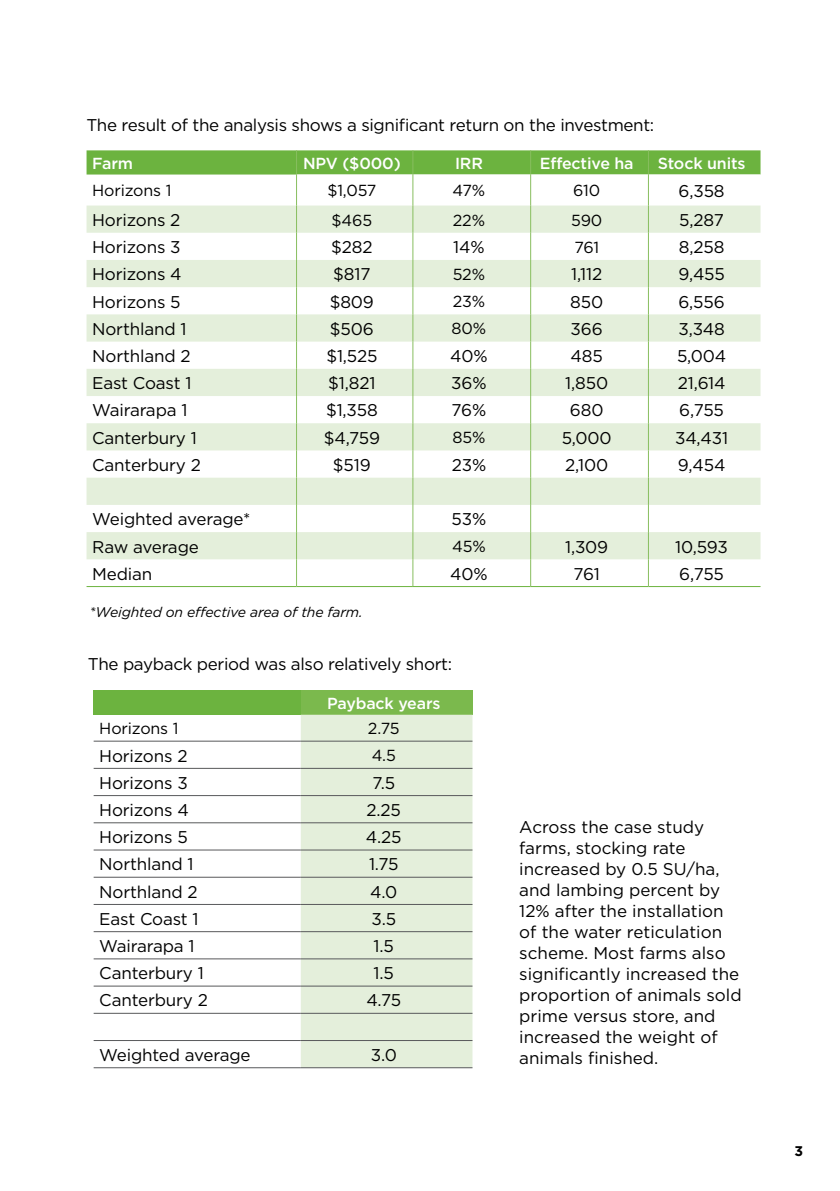
<style>
.page{position:relative;width:840px;height:1191px;background:#fff}
.page>*{position:absolute;margin:0;border:0;box-sizing:border-box;transform-origin:0 0}
.t1{font:17px/21px "Gotham";letter-spacing:-.01em;color:#000}
.t2{font:16px "Gotham";letter-spacing:-.01em;color:#000}
.t3{font:500 16px "Gotham";letter-spacing:-.01em;color:#fff}
.t4{font:italic 14px "Gotham";letter-spacing:-.01em;color:#000}
.t5{font:700 14px "Gotham";color:#000}
</style>
<div class="page">
<svg style="left:86px;top:174px;width:674px;height:412px"></svg>
<svg style="left:86px;top:205px;width:674px;height:354px;fill:#e4efdb"></svg>
<div style="left:86px;top:150px;width:674px;height:24px;background:#6cb33f"></div>
<hr style="left:296px;top:174px;width:1px;height:31px;background:#88be5f">
<hr style="left:412px;top:174px;width:1px;height:31px;background:#88be5f">
<hr style="left:530px;top:174px;width:1px;height:31px;background:#88be5f">
<hr style="left:647px;top:174px;width:1px;height:31px;background:#88be5f">
<svg style="left:296px;top:205px;width:1px;height:381px"></svg>
<svg style="left:412px;top:205px;width:1px;height:381px"></svg>
<svg style="left:530px;top:205px;width:1px;height:381px"></svg>
<svg style="left:647px;top:205px;width:1px;height:381px"></svg>
<hr style="left:86px;top:586px;width:210px;height:1px;background:#6cb33f">
<hr style="left:296px;top:586px;width:116px;height:1px;background:#6cb33f">
<hr style="left:412px;top:586px;width:118px;height:1px;background:#6cb33f">
<hr style="left:530px;top:586px;width:118px;height:1px;background:#6cb33f">
<hr style="left:648px;top:586px;width:112px;height:1px;background:#6cb33f">
<div style="left:94px;top:690px;width:206px;height:24px;background:#6cb33f"></div>
<div style="left:300px;top:690px;width:172px;height:24px;background:#7bb94d"></div>
<div style="left:300px;top:714px;width:172px;height:353px;background:#e4efdb"></div>
<hr style="left:94px;top:740px;width:206px;height:1px;background:#58595b">
<hr style="left:300px;top:740px;width:172px;height:1px;background:#58595b">
<hr style="left:94px;top:768px;width:206px;height:1px;background:#58595b">
<hr style="left:300px;top:768px;width:172px;height:1px;background:#58595b">
<hr style="left:94px;top:795px;width:206px;height:1px;background:#58595b">
<hr style="left:300px;top:795px;width:172px;height:1px;background:#58595b">
<hr style="left:94px;top:822px;width:206px;height:1px;background:#58595b">
<hr style="left:300px;top:822px;width:172px;height:1px;background:#58595b">
<hr style="left:94px;top:849px;width:206px;height:1px;background:#58595b">
<hr style="left:300px;top:849px;width:172px;height:1px;background:#58595b">
<hr style="left:94px;top:876px;width:206px;height:1px;background:#58595b">
<hr style="left:300px;top:876px;width:172px;height:1px;background:#58595b">
<hr style="left:94px;top:904px;width:206px;height:1px;background:#58595b">
<hr style="left:300px;top:904px;width:172px;height:1px;background:#58595b">
<hr style="left:94px;top:931px;width:206px;height:1px;background:#58595b">
<hr style="left:300px;top:931px;width:172px;height:1px;background:#58595b">
<hr style="left:94px;top:958px;width:206px;height:1px;background:#58595b">
<hr style="left:300px;top:958px;width:172px;height:1px;background:#58595b">
<hr style="left:94px;top:985px;width:206px;height:1px;background:#58595b">
<hr style="left:300px;top:985px;width:172px;height:1px;background:#58595b">
<hr style="left:94px;top:1012px;width:206px;height:1px;background:#58595b">
<hr style="left:300px;top:1012px;width:172px;height:1px;background:#58595b">
<hr style="left:94px;top:1040px;width:206px;height:1px;background:#58595b">
<hr style="left:300px;top:1040px;width:172px;height:1px;background:#58595b">
<hr style="left:94px;top:1067px;width:206px;height:1px;background:#58595b">
<hr style="left:300px;top:1067px;width:172px;height:1px;background:#58595b">
<p class="t1" style="left:86px;top:114px;width:569px">The result of the analysis shows a significant return on the investment:</p>
<p class="t3" style="left:92px;top:153px;width:42px">Farm</p>
<p class="t3" style="left:303px;top:153px;width:99px">NPV ($000)</p>
<p class="t3" style="left:454px;top:153px;width:29px">IRR</p>
<p class="t3" style="left:539px;top:153px;width:95px">Effective ha</p>
<p class="t3" style="left:657px;top:153px;width:89px">Stock units</p>
<p class="t2" style="left:92px;top:180px;width:81px">Horizons 1</p>
<p class="t2" style="left:327px;top:180px;width:50px">$1,057</p>
<p class="t2" style="left:452px;top:180px;width:34px">47%</p>
<p class="t2" style="left:573px;top:180px;width:28px">610</p>
<p class="t1" style="left:678px;top:180px;width:47px">6,358</p>
<p class="t1" style="left:92px;top:209px;width:90px">Horizons 2</p>
<p class="t2" style="left:331px;top:210px;width:42px">$465</p>
<p class="t2" style="left:452px;top:210px;width:34px">22%</p>
<p class="t2" style="left:570px;top:210px;width:33px">590</p>
<p class="t1" style="left:678px;top:209px;width:46px">5,287</p>
<p class="t1" style="left:92px;top:236px;width:90px">Horizons 3</p>
<p class="t1" style="left:331px;top:236px;width:43px">$282</p>
<p class="t1" style="left:453px;top:236px;width:33px">14%</p>
<p class="t2" style="left:574px;top:237px;width:26px">761</p>
<p class="t1" style="left:678px;top:236px;width:47px">8,258</p>
<p class="t1" style="left:92px;top:263px;width:91px">Horizons 4</p>
<p class="t1" style="left:333px;top:263px;width:39px">$817</p>
<p class="t2" style="left:452px;top:264px;width:34px">52%</p>
<p class="t1" style="left:571px;top:263px;width:33px">1,112</p>
<p class="t1" style="left:678px;top:263px;width:48px">9,455</p>
<p class="t1" style="left:92px;top:291px;width:90px">Horizons 5</p>
<p class="t1" style="left:329px;top:291px;width:46px">$809</p>
<p class="t2" style="left:452px;top:291px;width:34px">23%</p>
<p class="t1" style="left:570px;top:291px;width:34px">850</p>
<p class="t1" style="left:678px;top:291px;width:48px">6,556</p>
<p class="t1" style="left:92px;top:318px;width:96px">Northland 1</p>
<p class="t1" style="left:330px;top:318px;width:45px">$506</p>
<p class="t2" style="left:451px;top:318px;width:36px">80%</p>
<p class="t1" style="left:570px;top:318px;width:34px">366</p>
<p class="t1" style="left:678px;top:318px;width:48px">3,348</p>
<p class="t1" style="left:92px;top:345px;width:100px">Northland 2</p>
<p class="t1" style="left:326px;top:345px;width:53px">$1,525</p>
<p class="t1" style="left:450px;top:345px;width:39px">40%</p>
<p class="t1" style="left:570px;top:345px;width:34px">485</p>
<p class="t1" style="left:676px;top:345px;width:51px">5,004</p>
<p class="t1" style="left:92px;top:372px;width:101px">East Coast 1</p>
<p class="t1" style="left:328px;top:372px;width:49px">$1,821</p>
<p class="t1" style="left:451px;top:372px;width:37px">36%</p>
<p class="t1" style="left:565px;top:372px;width:44px">1,850</p>
<p class="t1" style="left:677px;top:372px;width:49px">21,614</p>
<p class="t1" style="left:92px;top:399px;width:97px">Wairarapa 1</p>
<p class="t1" style="left:326px;top:399px;width:53px">$1,358</p>
<p class="t1" style="left:451px;top:399px;width:36px">76%</p>
<p class="t1" style="left:569px;top:399px;width:35px">680</p>
<p class="t1" style="left:679px;top:399px;width:46px">6,755</p>
<p class="t1" style="left:92px;top:427px;width:106px">Canterbury 1</p>
<p class="t1" style="left:323px;top:427px;width:58px">$4,759</p>
<p class="t2" style="left:452px;top:427px;width:34px">85%</p>
<p class="t1" style="left:561px;top:427px;width:52px">5,000</p>
<p class="t1" style="left:674px;top:427px;width:55px">34,431</p>
<p class="t1" style="left:92px;top:454px;width:110px">Canterbury 2</p>
<p class="t1" style="left:333px;top:454px;width:39px">$519</p>
<p class="t1" style="left:451px;top:454px;width:36px">23%</p>
<p class="t1" style="left:564px;top:454px;width:45px">2,100</p>
<p class="t1" style="left:677px;top:454px;width:49px">9,454</p>
<p class="t1" style="left:92px;top:508px;width:160px">Weighted average*</p>
<p class="t1" style="left:451px;top:508px;width:36px">53%</p>
<p class="t1" style="left:92px;top:535px;width:108px">Raw average</p>
<p class="t2" style="left:452px;top:536px;width:35px">45%</p>
<p class="t1" style="left:564px;top:535px;width:45px">1,309</p>
<p class="t1" style="left:674px;top:535px;width:54px">10,593</p>
<p class="t1" style="left:92px;top:563px;width:62px">Median</p>
<p class="t1" style="left:450px;top:563px;width:39px">40%</p>
<p class="t1" style="left:573px;top:563px;width:28px">761</p>
<p class="t1" style="left:679px;top:563px;width:46px">6,755</p>
<p class="t4" style="left:90px;top:603px;width:274px">*Weighted on effective area of the farm.</p>
<p class="t1" style="left:88px;top:653px;width:365px">The payback period was also relatively short:</p>
<p class="t3" style="left:327px;top:693px;width:115px">Payback years</p>
<p class="t2" style="left:99px;top:718px;width:81px">Horizons 1</p>
<p class="t2" style="left:368px;top:718px;width:33px">2.75</p>
<p class="t1" style="left:99px;top:744px;width:90px">Horizons 2</p>
<p class="t2" style="left:371px;top:745px;width:26px">4.5</p>
<p class="t1" style="left:99px;top:772px;width:90px">Horizons 3</p>
<p class="t1" style="left:372px;top:772px;width:24px">7.5</p>
<p class="t1" style="left:99px;top:799px;width:91px">Horizons 4</p>
<p class="t1" style="left:366px;top:799px;width:36px">2.25</p>
<p class="t1" style="left:99px;top:826px;width:90px">Horizons 5</p>
<p class="t1" style="left:366px;top:826px;width:37px">4.25</p>
<p class="t1" style="left:99px;top:853px;width:96px">Northland 1</p>
<p class="t1" style="left:369px;top:853px;width:31px">1.75</p>
<p class="t1" style="left:99px;top:880px;width:100px">Northland 2</p>
<p class="t1" style="left:370px;top:880px;width:29px">4.0</p>
<p class="t1" style="left:99px;top:908px;width:101px">East Coast 1</p>
<p class="t1" style="left:371px;top:908px;width:26px">3.5</p>
<p class="t1" style="left:99px;top:935px;width:97px">Wairarapa 1</p>
<p class="t1" style="left:373px;top:935px;width:22px">1.5</p>
<p class="t1" style="left:99px;top:962px;width:106px">Canterbury 1</p>
<p class="t1" style="left:373px;top:962px;width:22px">1.5</p>
<p class="t1" style="left:99px;top:989px;width:110px">Canterbury 2</p>
<p class="t1" style="left:366px;top:989px;width:36px">4.75</p>
<p class="t1" style="left:99px;top:1044px;width:153px">Weighted average</p>
<p class="t1" style="left:370px;top:1044px;width:28px">3.0</p>
<p class="t1" style="left:519px;top:816px;width:224px">Across the case study farms, stocking rate increased by 0.5 SU/ha, and lambing percent by<br>12% after the installation of the water reticulation scheme. Most farms also significantly increased the proportion of animals sold prime versus store, and increased the weight of animals finished.</p>
<p class="t5" style="left:794px;top:1141px;width:10px">3</p>
</div>
